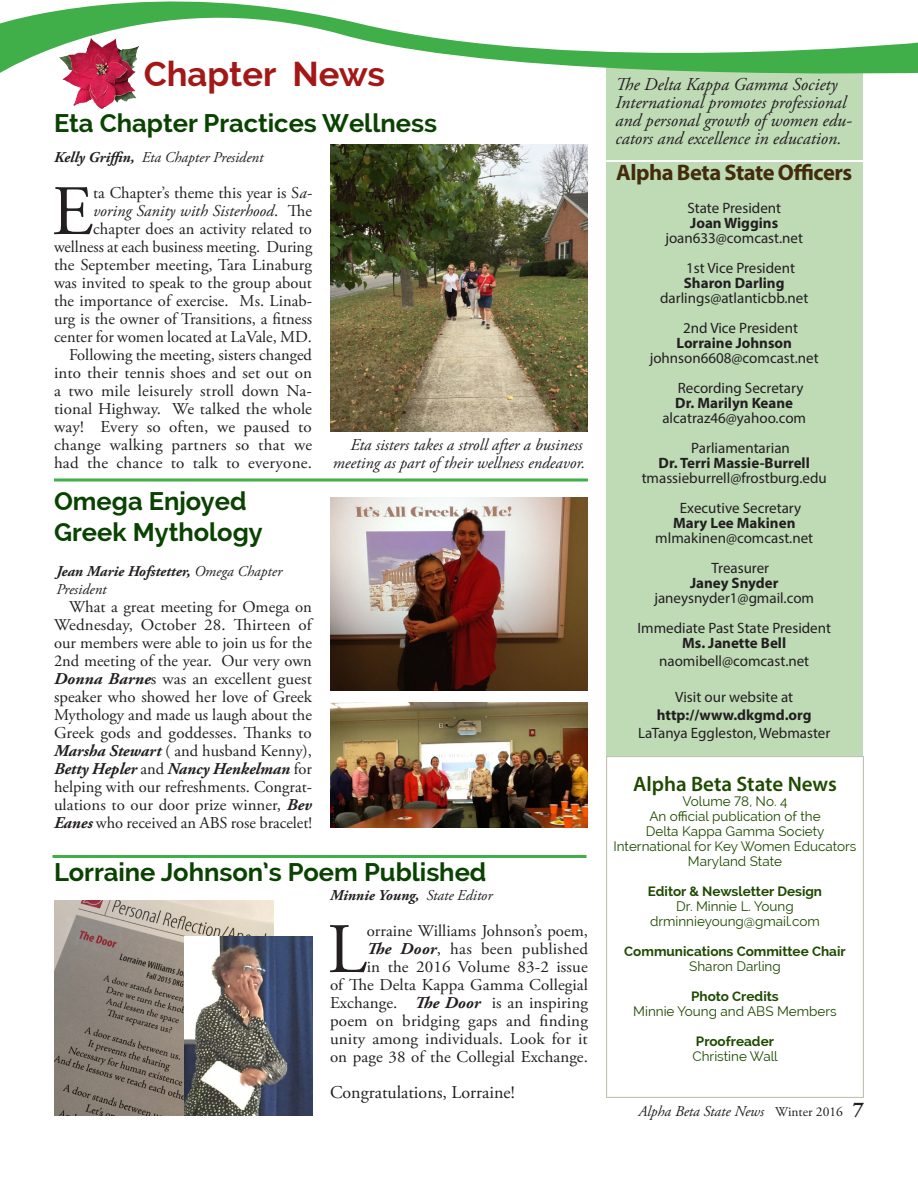
<style>
.page{position:relative;width:918px;height:1188px;background:#fff}
.page>*{position:absolute;margin:0;border:0;box-sizing:border-box;transform-origin:0 0}
.DKG_body_first{font:70.8px "Adobe Garamond Pro";color:#231f20}
.Head_2{font:700 34.5px "Raleway";color:#a41717}
.t1{font:700 25.5px/30.6px "Raleway";color:#094201}
.Head_3{font:700 22.5px "Myriad Pro";letter-spacing:-.02em;color:#422c0b}
.t2{font:600 21px "Myriad Pro";color:#1e4a01}
.DKG_body_plain{font:italic 18px/18px "Adobe Garamond Pro";color:#231f20}
.DKG_body_plain-2{font:18px "Adobe Garamond Pro";color:#231f20}
.DKG_body{font:16.5px/18px "Adobe Garamond Pro";letter-spacing:.005em;color:#231f20;text-align:justify}
.DKG_body_first-2{font:16.5px/18px "Adobe Garamond Pro";color:#231f20;text-align:right}
.DKG_body-2{font:italic 16.5px/18px "Adobe Garamond Pro";color:#231f20;text-align:right}
.t3{font:15px "Myriad Pro";color:#231f20}
.t4{font:700 15px "Myriad Pro";color:#231f20}
.Body{font:italic 15px/18px "Adobe Garamond Pro";color:#231f20}
.Inside_box{font:italic 15px "Adobe Garamond Pro";color:#231f20}
.Body-2{font:italic 700 15px "Adobe Garamond Pro";color:#231f20}
.t5{font:13.5px "Raleway";color:#1e4a01}
.t6{font:700 13.5px "Raleway";color:#1e4a01}
.s1{font-weight:700}
.s2{font-style:italic}
.s3{font-weight:700;font-style:italic}
.s4{font-weight:400}
.s5{font-style:normal;font-size:13.5px}
.s6{font-weight:700;font-style:normal;font-size:21px}
</style>
<div class="page">
<div style="left:606px;top:56px;width:256px;height:104px;background:#bedbb6"></div>
<div style="left:606px;top:162px;width:256px;height:594px;background:#bedbb6"></div>
<div style="left:606px;top:756px;width:258px;height:342px;border:1px solid #bfc3b4"></div>
<svg style="left:54px;top:478px;width:534px;height:4px"></svg>
<img style="left:330px;top:144px;width:258px;height:288px">
<hr style="left:52px;top:855px;width:534px;height:3px;background:#40ae49">
<svg style="left:0;top:1px;width:918px;height:80px"></svg>
<img style="left:54px;top:900px;width:220px;height:215px">
<img style="left:184px;top:936px;width:129px;height:180px">
<img style="left:330px;top:497px;width:258px;height:194px">
<img style="left:330px;top:702px;width:258px;height:126px">
<img style="left:59px;top:38px;width:79px;height:71px">
<p class="Head_2" style="left:144px;top:54px;width:243px">Chapter News</p>
<p class="t1" style="left:54px;top:108px;width:385px">Eta Chapter Practices Wellness</p>
<p class="Body" style="left:54px;top:149px;width:211px"><span class="s1">Kelly Griffin,</span> Eta Chapter President</p>
<p class="DKG_body_first-2" style="left:54px;top:184px;width:260px">ta Chapter’s theme this year is S<span class="s2">a&shy;voring Sanity with Sisterhood</span>. The chapter does an activity related to wellness at each business meeting. During the September meeting, Tara Linaburg was invited to speak to the group about the importance of exercise. Ms. Linab&shy;urg is the owner of Transitions, a fitness center for women located at LaVale, MD.</p>
<p class="DKG_body" style="left:54px;top:346px;width:260px;text-indent:15px">Following the meeting, sisters changed into their tennis shoes and set out on a two mile leisurely stroll down Na&shy;tional Highway. We talked the whole way! Every so often, we paused to change walking partners so that we had the chance to talk to everyone.</p>
<p class="DKG_body_first" style="left:52px;top:169px;width:43px">E</p>
<p class="t1" style="left:54px;top:486px;width:210px">Omega Enjoyed<br>Greek Mythology</p>
<p class="Body" style="left:56px;top:563px;width:227px"><span class="s1">Jean Marie Hofstetter,</span> Omega Chapter<br>President</p>
<p class="DKG_body" style="left:54px;top:598px;width:260px;text-indent:15px">What a great meeting for Omega on Wednesday, October 28. Thirteen of our members were able to join us for the 2nd meeting of the year. Our very own <span class="s3">Donna Barne</span>s was an excellent guest speaker who showed her love of Greek Mythology and made us laugh about the Greek gods and goddesses. Thanks to <span class="s3">Marsha Stewart</span> ( and husband Kenny), <span class="s3">Betty Hepler</span> and <span class="s3">Nancy Henkelman</span> for helping with our refreshments. Congrat&shy;ulations to our door prize winner, <span class="s3">Bev Eanes</span> who received an ABS rose bracelet!</p>
<p class="DKG_body-2" style="left:333px;top:436px;width:254px">Eta sisters takes a stroll after a business meeting as part of their wellness endeavor.</p>
<p class="t1" style="left:54px;top:857px;width:434px">Lorraine Johnson’s Poem Published</p>
<p class="Body-2" style="left:330px;top:887px;width:164px">Minnie Young, <span class="s4">State Editor</span></p>
<p class="DKG_body_first-2" style="left:330px;top:922px;width:260px">orraine Williams Johnson’s poem,<br><span class="s3">The Door</span>, has been published<br>in the 2016 Volume 83-2 issue<br>of The Delta Kappa Gamma Collegial Exchange. <span class="s3">The Door</span> is an inspiring poem on bridging gaps and finding unity among individuals. Look for it on page 38 of the Collegial Exchange.</p>
<p class="DKG_body_plain-2" style="left:330px;top:1081px;width:186px">Congratulations, Lorraine!</p>
<p class="DKG_body_first" style="left:328px;top:907px;width:41px">L</p>
<p class="DKG_body_plain" style="left:616px;top:76px;width:238px">The Delta Kappa Gamma Society International promotes professional and personal growth of women edu&shy;cators and excellence in education.</p>
<p class="Head_3" style="left:616px;top:158px;width:238px">Alpha Beta State Officers</p>
<p class="t3" style="left:687px;top:199px;width:95px">State President</p>
<p class="t4" style="left:690px;top:213px;width:89px">Joan Wiggins</p>
<p class="t3" style="left:665px;top:229px;width:139px">joan633@comcast.net</p>
<p class="t3" style="left:686px;top:259px;width:110px">1st Vice President</p>
<p class="t4" style="left:684px;top:273px;width:102px">Sharon Darling</p>
<p class="t3" style="left:660px;top:289px;width:150px">darlings@atlanticbb.net</p>
<p class="t3" style="left:683px;top:319px;width:116px">2nd Vice President</p>
<p class="t4" style="left:676px;top:333px;width:117px">Lorraine Johnson</p>
<p class="t3" style="left:650px;top:349px;width:170px">johnson6608@comcast.net</p>
<p class="t3" style="left:678px;top:379px;width:127px">Recording Secretary</p>
<p class="t4" style="left:675px;top:393px;width:119px">Dr. Marilyn Keane</p>
<p class="t3" style="left:662px;top:409px;width:145px">alcatraz46@yahoo.com</p>
<p class="t3" style="left:691px;top:439px;width:100px">Parliamentarian</p>
<p class="t4" style="left:659px;top:453px;width:153px">Dr. Terri Massie-Burrell</p>
<p class="t3" style="left:642px;top:469px;width:187px">tmassieburrell@frostburg.edu</p>
<p class="t3" style="left:680px;top:499px;width:123px">Executive Secretary</p>
<p class="t4" style="left:673px;top:513px;width:124px">Mary Lee Makinen</p>
<p class="t3" style="left:655px;top:529px;width:159px">mlmakinen@comcast.net</p>
<p class="t3" style="left:711px;top:559px;width:59px">Treasurer</p>
<p class="t4" style="left:690px;top:573px;width:90px">Janey Snyder</p>
<p class="t3" style="left:654px;top:589px;width:161px">janeysnyder1@gmail.com</p>
<p class="t3" style="left:637px;top:619px;width:195px">Immediate Past State President</p>
<p class="t4" style="left:682px;top:633px;width:105px">Ms. Janette Bell</p>
<p class="t3" style="left:659px;top:652px;width:152px">naomibell@comcast.net</p>
<p class="t3" style="left:675px;top:688px;width:119px">Visit our website at</p>
<p class="t4" style="left:657px;top:705px;width:156px">http://www.dkgmd.org</p>
<p class="t3" style="left:638px;top:724px;width:194px">LaTanya Eggleston, Webmaster</p>
<p class="t2" style="left:633px;top:770px;width:205px">Alpha Beta State News</p>
<p class="t5" style="left:683px;top:793px;width:106px">Volume 78, No. 4</p>
<p class="t5" style="left:649px;top:808px;width:173px">An official publication of the</p>
<p class="t5" style="left:646px;top:823px;width:180px">Delta Kappa Gamma Society</p>
<p class="t5" style="left:613px;top:838px;width:245px">International for Key Women Educators</p>
<p class="t5" style="left:688px;top:853px;width:96px">Maryland State</p>
<p class="t6" style="left:648px;top:883px;width:176px">Editor &amp; Newsletter Design</p>
<p class="t5" style="left:676px;top:898px;width:119px">Dr. Minnie L. Young</p>
<p class="t5" style="left:650px;top:913px;width:171px">drminnieyoung@gmail.com</p>
<p class="t6" style="left:624px;top:943px;width:223px">Communications Committee Chair</p>
<p class="t5" style="left:689px;top:958px;width:93px">Sharon Darling</p>
<p class="t6" style="left:691px;top:988px;width:89px">Photo Credits</p>
<p class="t5" style="left:633px;top:1003px;width:205px">Minnie Young and ABS Members</p>
<p class="t6" style="left:696px;top:1033px;width:80px">Proofreader</p>
<p class="t5" style="left:693px;top:1048px;width:87px">Christine Wall</p>
<p class="Inside_box" style="left:638px;top:1102px;width:227px">Alpha Beta State News <span class="s5">Winter 2016</span> <span class="s6">7</span></p>
</div>
